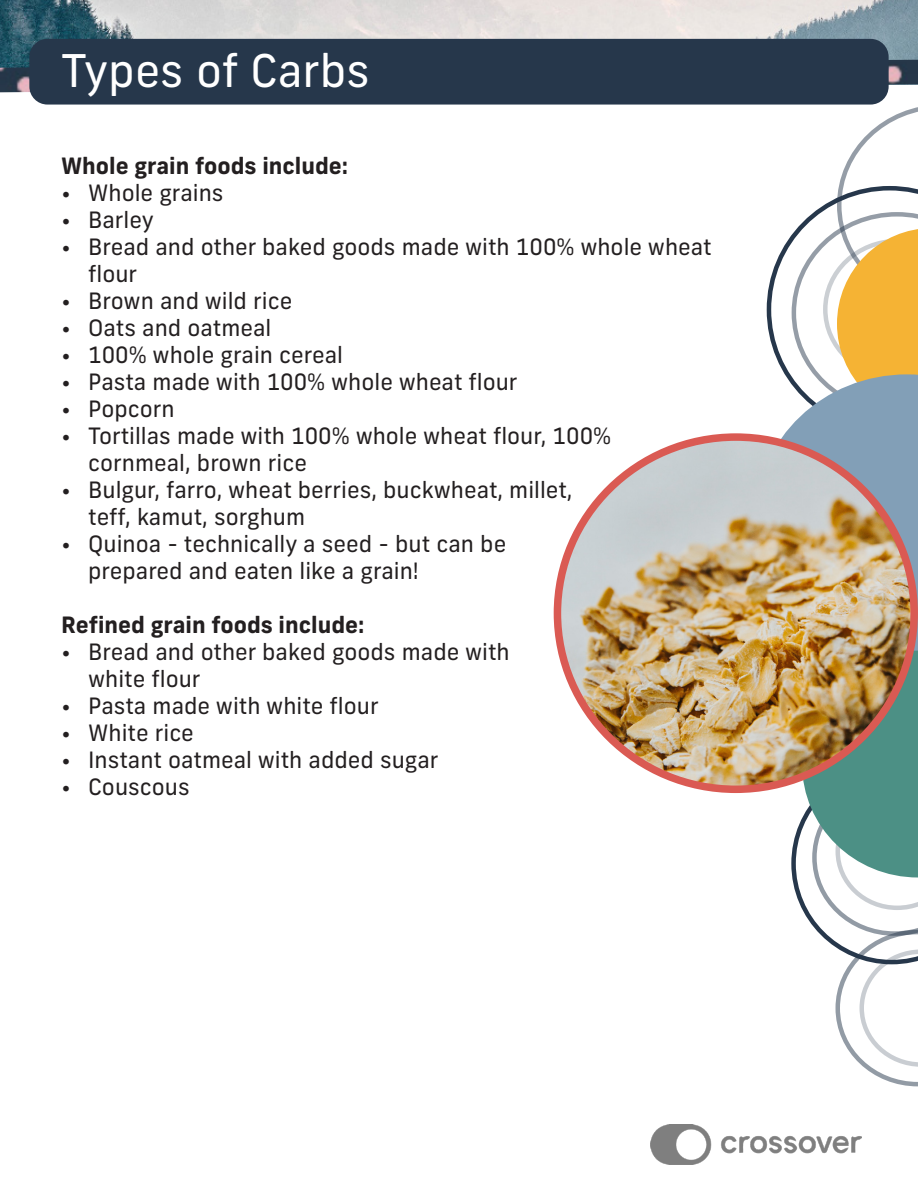
<style>
.page{position:relative;width:918px;height:1188px;background:#fff}
.page>*{position:absolute;margin:0;border:0;box-sizing:border-box;transform-origin:0 0}
.t1{font:45px "Frank New";color:#fff}
.t2{font:22.5px/27px "Frank New";color:#231f20}
.t3{font:700 22.5px "Frank New";color:#231f20}
</style>
<div class="page">
<img style="left:0;top:0;width:918px;height:60px">
<svg style="left:767px;top:107px;width:151px;height:267px"></svg>
<svg style="left:759px;top:374px;width:159px;height:277px;fill:#829fb7"></svg>
<img style="left:557px;top:437px;width:357px;height:352px">
<div style="left:554px;top:433px;width:364px;height:360px;border:8px solid #da5a53;border-radius:50%"></div>
<img style="left:0;top:60px;width:918px;height:32px">
<div style="left:29px;top:39px;width:860px;height:66px;background:#26374b;border-radius:18px"></div>
<img style="left:651px;top:1124px;width:210px;height:41px">
<svg style="left:791px;top:651px;width:127px;height:435px"></svg>
<p class="t1" style="left:61px;top:42px;width:310px">Types of Carbs</p>
<p class="t3" style="left:61px;top:151px;width:289px">Whole grain foods include:</p>
<p class="t2" style="left:61px;top:179px;width:164px">• Whole grains</p>
<p class="t2" style="left:61px;top:206px;width:94px">• Barley</p>
<p class="t2" style="left:88px;top:233px;width:625px;text-indent:-27px">• Bread and other baked goods made with 100% whole wheat flour</p>
<p class="t2" style="left:61px;top:287px;width:233px">• Brown and wild rice</p>
<p class="t2" style="left:61px;top:314px;width:212px">• Oats and oatmeal</p>
<p class="t2" style="left:61px;top:341px;width:283px">• 100% whole grain cereal</p>
<p class="t2" style="left:61px;top:368px;width:458px">• Pasta made with 100% whole wheat flour</p>
<p class="t2" style="left:61px;top:395px;width:115px">• Popcorn</p>
<p class="t2" style="left:88px;top:422px;width:525px;text-indent:-27px">• Tortillas made with 100% whole wheat flour, 100% cornmeal, brown rice</p>
<p class="t2" style="left:88px;top:476px;width:486px;text-indent:-27px">• Bulgur, farro, wheat berries, buckwheat, millet, teff, kamut, sorghum</p>
<p class="t2" style="left:88px;top:530px;width:420px;text-indent:-27px">• Quinoa - technically a seed - but can be prepared and eaten like a grain!</p>
<p class="t3" style="left:61px;top:610px;width:305px">Refined grain foods include:</p>
<p class="t2" style="left:88px;top:638px;width:423px;text-indent:-27px">• Bread and other baked goods made with white flour</p>
<p class="t2" style="left:61px;top:692px;width:319px">• Pasta made with white flour</p>
<p class="t2" style="left:61px;top:719px;width:134px">• White rice</p>
<p class="t2" style="left:61px;top:746px;width:379px">• Instant oatmeal with added sugar</p>
<p class="t2" style="left:61px;top:773px;width:130px">• Couscous</p>
</div>
